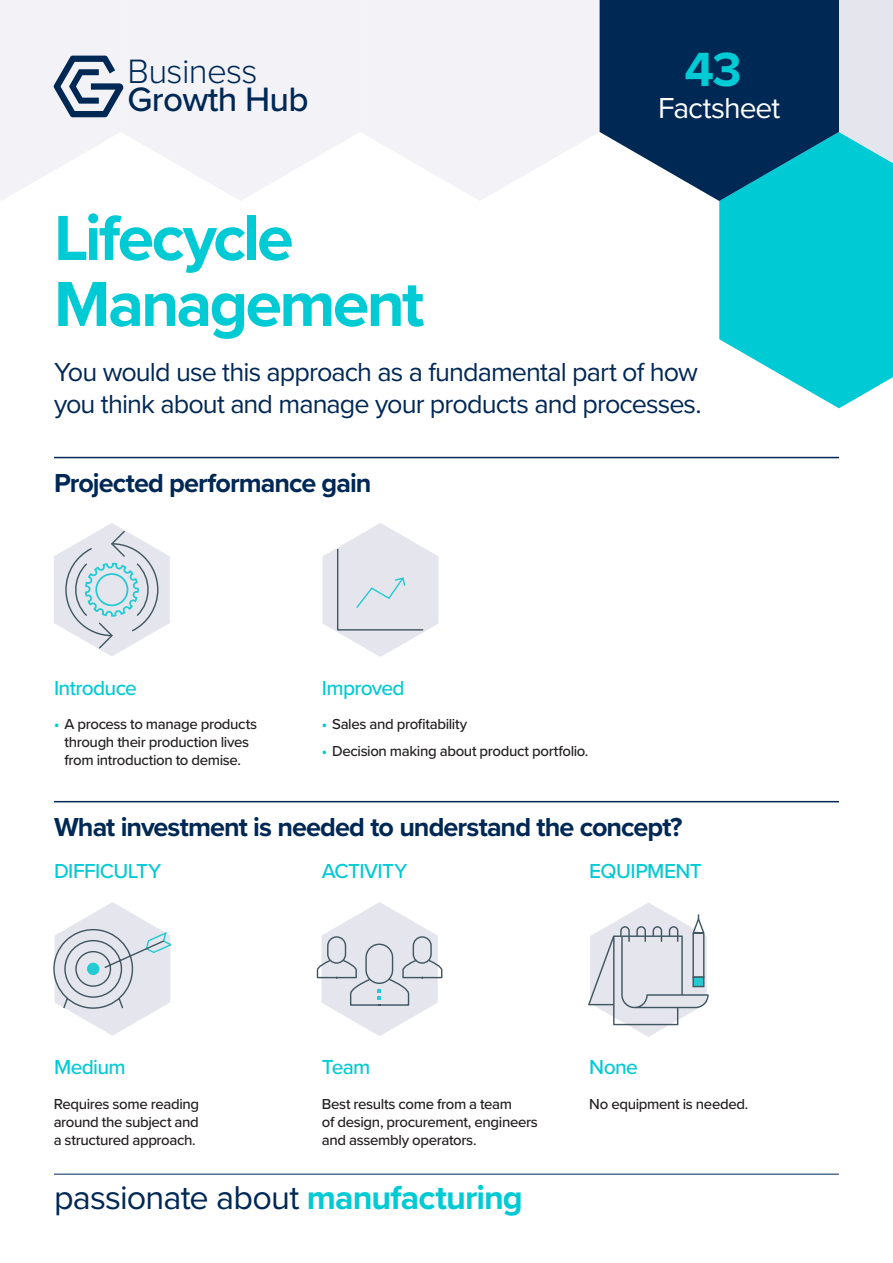
<style>
.page{position:relative;width:893px;height:1263px;background:#fff}
.page>*{position:absolute;margin:0;border:0;box-sizing:border-box;transform-origin:0 0}
.Heading{font:700 66px/66px "Proxima Nova";letter-spacing:-.04em;color:#00cad4}
.Heading-2{font:700 49.65px "Proxima Nova";color:#00cad4}
.t1{font:500 35.1px/27.3px "Proxima Nova";letter-spacing:-.02em;color:#002855}
.Heading-3{font:34.2px "Proxima Nova";letter-spacing:-.025em;color:#002855}
.Heading-4{font:30px "Proxima Nova";letter-spacing:-.035em;color:#fff}
.Heading-5{font:27px/32.4px "Proxima Nova";letter-spacing:-.035em;color:#002855}
.Heading-6{font:700 27px "Proxima Nova";letter-spacing:-.035em;color:#002855}
.Heading-7{font:500 21px "Proxima Nova";letter-spacing:-.03em;color:#00cad4}
.Heading-8{font:500 15px/18px "Proxima Nova";letter-spacing:-.025em;color:#231f20;text-align:justify}
.s1{font-weight:300}
.s2{font-weight:700;color:#00cad4}
</style>
<div class="page">
<svg style="left:719px;top:163px;width:174px;height:245px;background:#22d1d9"></svg>
<svg style="left:123px;top:0;width:237px;height:201px;fill:#f3f2f6"></svg>
<svg style="left:360px;top:0;width:240px;height:201px;fill:#f3f2f6"></svg>
<svg style="left:839px;top:0;width:54px;height:163px;background:#cfe3ea"></svg>
<svg style="left:600px;top:0;width:239px;height:201px;background:#16486e"></svg>
<svg style="left:0;top:0;width:123px;height:201px"></svg>
<hr style="left:54px;top:1174px;width:785px;height:1px;background:#002855">
<svg style="left:316px;top:902px;width:127px;height:134px"></svg>
<hr style="left:54px;top:457px;width:785px;height:1px;background:#002855">
<hr style="left:54px;top:801px;width:785px;height:1px;background:#002855">
<svg style="left:53px;top:902px;width:118px;height:134px"></svg>
<div style="left:87px;top:963px;width:12px;height:12px;background:#26cad3;border-radius:50%"></div>
<svg style="left:588px;top:902px;width:121px;height:135px"></svg>
<svg style="left:322px;top:523px;width:116px;height:133px"></svg>
<svg style="left:54px;top:523px;width:116px;height:133px"></svg>
<div style="left:95px;top:573px;width:33px;height:33px;border:2px solid #26cad3;border-radius:50%"></div>
<p class="t1" style="left:128px;top:57px;width:182px"><span class="s1">Business<br></span>Growth Hub</p>
<p class="Heading-2" style="left:685px;top:33px;width:59px">43</p>
<p class="Heading-4" style="left:658px;top:86px;width:123px">Factsheet</p>
<p class="Heading" style="left:54px;top:203px;width:372px">Lifecycle<br>Management</p>
<p class="Heading-5" style="left:54px;top:354px;width:649px">You would use this approach as a fundamental part of how you think about and manage your products and processes.</p>
<p class="Heading-6" style="left:54px;top:463px;width:319px">Projected performance gain</p>
<p class="Heading-7" style="left:54px;top:672px;width:84px">Introduce</p>
<p class="Heading-7" style="left:322px;top:672px;width:84px">Improved</p>
<p class="Heading-8" style="left:54px;top:715px;width:205px;text-align:center"><span class="s2">•</span> A process to manage products through their production lives from introduction to demise.</p>
<p class="Heading-8" style="left:322px;top:715px;width:147px"><span class="s2">•</span> Sales and profitability</p>
<p class="Heading-8" style="left:322px;top:741px;width:268px"><span class="s2">•</span> Decision making about product portfolio.</p>
<p class="Heading-6" style="left:54px;top:807px;width:630px">What investment is needed to understand the concept?</p>
<p class="Heading-7" style="left:54px;top:855px;width:109px">DIFFICULTY</p>
<p class="Heading-7" style="left:322px;top:855px;width:87px">ACTIVITY</p>
<p class="Heading-7" style="left:589px;top:855px;width:114px">EQUIPMENT</p>
<p class="Heading-7" style="left:54px;top:1051px;width:73px">Medium</p>
<p class="Heading-7" style="left:322px;top:1051px;width:50px">Team</p>
<p class="Heading-7" style="left:589px;top:1051px;width:50px">None</p>
<p class="Heading-8" style="left:54px;top:1094px;width:147px">Requires some reading around the subject and a structured approach.</p>
<p class="Heading-8" style="left:322px;top:1094px;width:218px;text-align:left">Best results come from a team<br>of design, procurement, engineers and assembly operators.</p>
<p class="Heading-8" style="left:589px;top:1094px;width:161px">No equipment is needed.</p>
<p class="Heading-3" style="left:54px;top:1172px;width:470px">passionate about <span class="s2">manufacturing</span></p>
</div>
